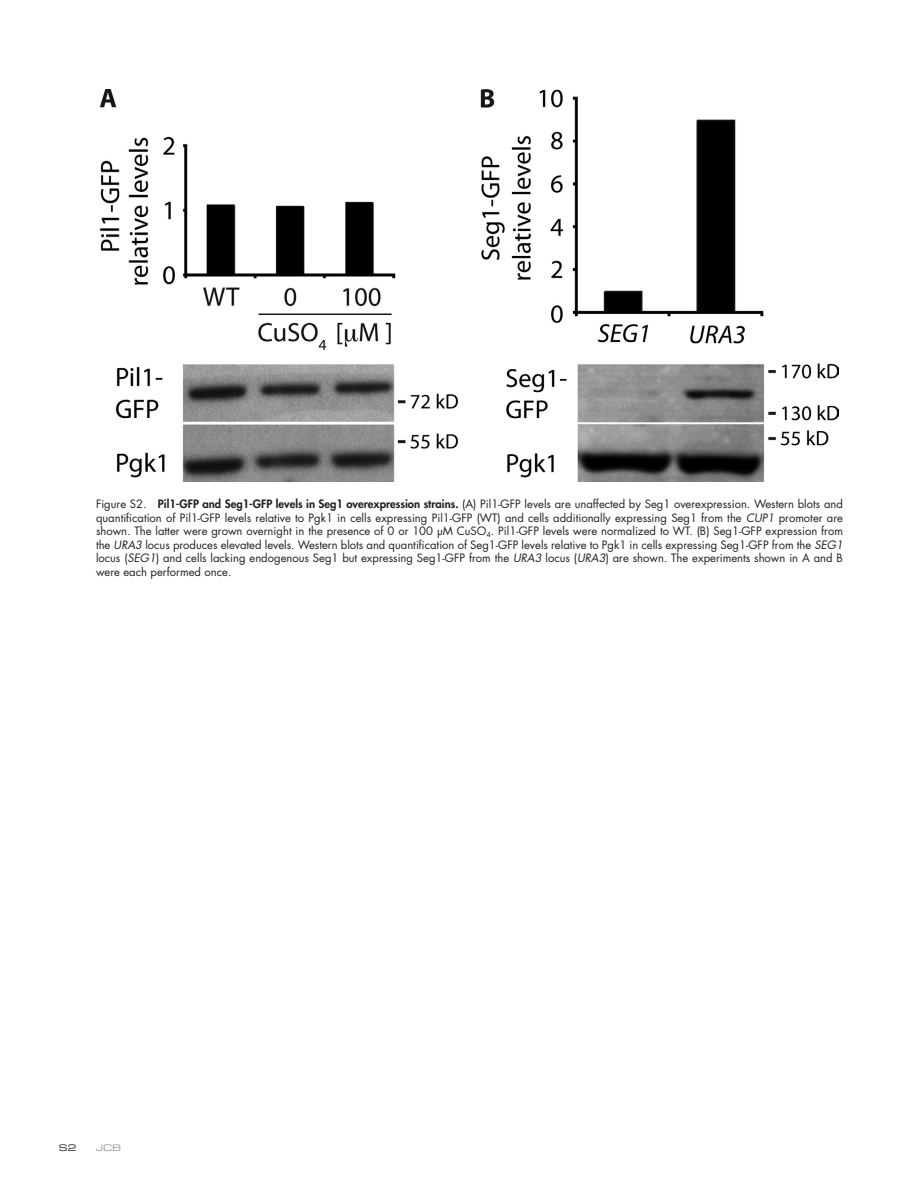
<style>
.page{position:relative;width:918px;height:1188px;background:#fff}
.page>*{position:absolute;margin:0;border:0;box-sizing:border-box;transform-origin:0 0}
.t1{font:11.25px/13.5px "Futura Std";color:#231f20;text-align:justify}
.t2{font:9px "Eurostile LT Std Ex 2";color:#949698}
.t3{font:9px "Eurostile LT Std Ex 2";color:#231f20}
.s1{font-weight:800}
.s2{font-style:italic}
</style>
<div class="page">
<img style="left:100px;top:90px;width:738px;height:391px">
<p class="t1" style="left:96px;top:497px;width:749px">Figure S2. <span class="s1">Pil1-GFP and Seg1-GFP levels in Seg1 overexpression strains.</span> (A) Pil1-GFP levels are unaffected by Seg1 overexpression. Western blots and quantification of Pil1-GFP levels relative to Pgk1 in cells expressing Pil1-GFP (WT) and cells additionally expressing Seg1 from the <span class="s2">CUP1</span> promoter are shown. The latter were grown overnight in the presence of 0 or 100 µM CuSO<sub>4</sub>. Pil1-GFP levels were normalized to WT. (B) Seg1-GFP expression from the <span class="s2">URA3</span> locus produces elevated levels. Western blots and quantification of Seg1-GFP levels relative to Pgk1 in cells expressing Seg1-GFP from the <span class="s2">SEG1 </span>locus (<span class="s2">SEG1</span>) and cells lacking endogenous Seg1 but expressing Seg1-GFP from the <span class="s2">URA3</span> locus (<span class="s2">URA3</span>) are shown. The experiments shown in A and B were each performed once.</p>
<p class="t3" style="left:59px;top:1142px;width:19px">S2</p>
<p class="t2" style="left:96px;top:1142px;width:27px">JCB</p>
</div>
